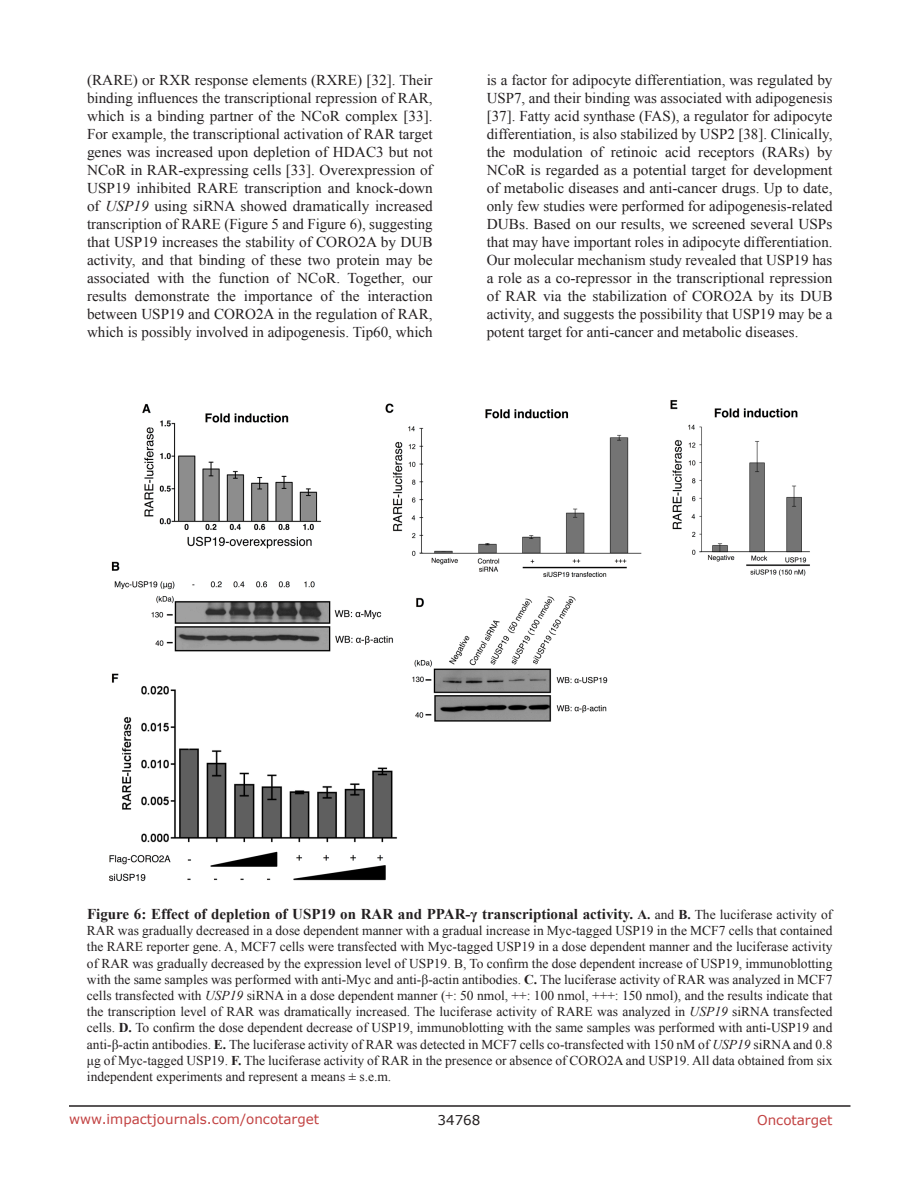
<style>
.page{position:relative;width:918px;height:1188px;background:#fff}
.page>*{position:absolute;margin:0;border:0;box-sizing:border-box;transform-origin:0 0}
.t1{font:15px/18px "Times New Roman";color:#231f20;text-align:justify}
.t2{font:700 15px "Times New Roman";color:#231f20}
.t3{font:13.5px/16.2px "Times New Roman";color:#231f20;text-align:justify}
.t4{font:13.5px "Verdana";color:#c24141}
.t5{font:13.5px "Verdana";color:#231f20}
.s1{font-style:italic}
.s2{font-size:13.5px}
.s3{font-weight:400;font-size:13.5px}
.s4{font-weight:700}
</style>
<div class="page">
<hr style="left:69px;top:1105px;width:781px;height:2px;background:#231f20">
<img style="left:109px;top:400px;width:701px;height:482px">
<p class="t1" style="left:87px;top:71px;width:347px">(RARE) or RXR response elements (RXRE) [32]. Their binding influences the transcriptional repression of RAR, which is a binding partner of the NCoR complex [33].<br>For example, the transcriptional activation of RAR target genes was increased upon depletion of HDAC3 but not NCoR in RAR-expressing cells [33]. Overexpression of USP19 inhibited RARE transcription and knock-down of <span class="s1">USP19</span> using siRNA showed dramatically increased transcription of RARE (Figure 5 and Figure 6), suggesting that USP19 increases the stability of CORO2A by DUB activity, and that binding of these two protein may be associated with the function of NCoR. Together, our results demonstrate the importance of the interaction between USP19 and CORO2A in the regulation of RAR, which is possibly involved in adipogenesis. Tip60, which</p>
<p class="t1" style="left:487px;top:71px;width:347px">is a factor for adipocyte differentiation, was regulated by USP7, and their binding was associated with adipogenesis [37]. Fatty acid synthase (FAS), a regulator for adipocyte differentiation, is also stabilized by USP2 [38]. Clinically, the modulation of retinoic acid receptors (RARs) by NCoR is regarded as a potential target for development of metabolic diseases and anti-cancer drugs. Up to date, only few studies were performed for adipogenesis-related DUBs. Based on our results, we screened several USPs that may have important roles in adipocyte differentiation.<br>Our molecular mechanism study revealed that USP19 has a role as a co-repressor in the transcriptional repression of RAR via the stabilization of CORO2A by its DUB activity, and suggests the possibility that USP19 may be a potent target for anti-cancer and metabolic diseases.</p>
<p class="t2" style="left:87px;top:904px;width:747px">Figure 6: Effect of depletion of USP19 on RAR and PPAR-γ transcriptional activity. <span class="s2">A.</span> <span class="s3">and</span> <span class="s2">B.</span> <span class="s3">The luciferase activity of</span></p>
<p class="t3" style="left:87px;top:922px;width:747px">RAR was gradually decreased in a dose dependent manner with a gradual increase in Myc-tagged USP19 in the MCF7 cells that contained the RARE reporter gene. A, MCF7 cells were transfected with Myc-tagged USP19 in a dose dependent manner and the luciferase activity of RAR was gradually decreased by the expression level of USP19. B, To confirm the dose dependent increase of USP19, immunoblotting with the same samples was performed with anti-Myc and anti-β-actin antibodies. <span class="s4">C.</span> The luciferase activity of RAR was analyzed in MCF7 cells transfected with <span class="s1">USP19</span> siRNA in a dose dependent manner (+: 50 nmol, ++: 100 nmol, +++: 150 nmol), and the results indicate that the transcription level of RAR was dramatically increased. The luciferase activity of RARE was analyzed in <span class="s1">USP19</span> siRNA transfected cells. <span class="s4">D.</span> To confirm the dose dependent decrease of USP19, immunoblotting with the same samples was performed with anti-USP19 and anti-β-actin antibodies. <span class="s4">E.</span> The luciferase activity of RAR was detected in MCF7 cells co-transfected with 150 nM of <span class="s1">USP19</span> siRNA and 0.8 μg of Myc-tagged USP19. <span class="s4">F.</span> The luciferase activity of RAR in the presence or absence of CORO2A and USP19. All data obtained from six independent experiments and represent a means ± s.e.m.</p>
<p class="t4" style="left:69px;top:1110px;width:252px">www.impactjournals.com/oncotarget</p>
<p class="t5" style="left:438px;top:1111px;width:44px">34768</p>
<p class="t4" style="left:757px;top:1111px;width:77px">Oncotarget</p>
</div>
